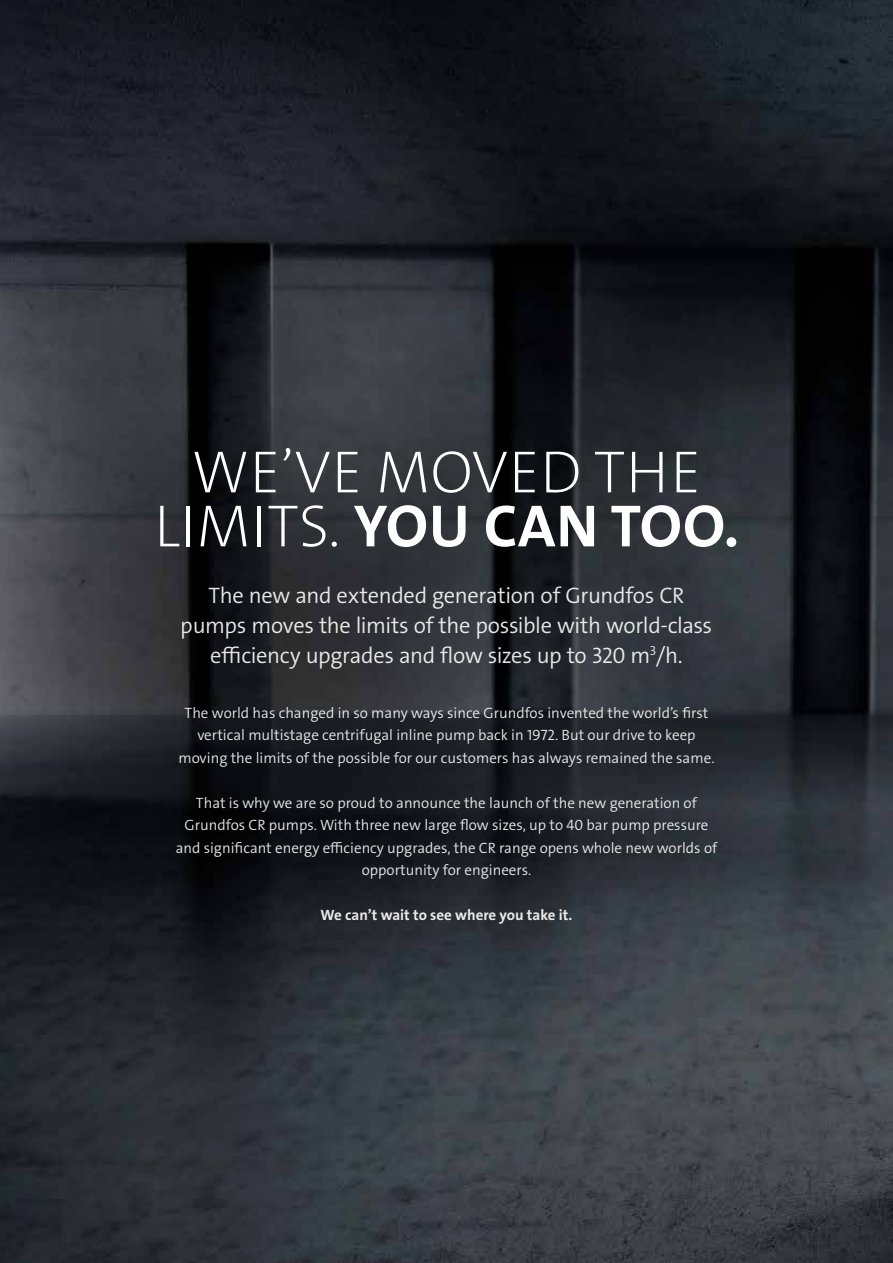
<style>
.page{position:relative;width:893px;height:1263px;background:#fff}
.page>*{position:absolute;margin:0;border:0;box-sizing:border-box;transform-origin:0 0}
.t1{font:60px "Grundfos The Sans V2 OT 7 B";letter-spacing:.01em;color:#fff}
.t2{font:60px "Grundfos The Sans V2 OT 2 XL";letter-spacing:.015em;color:#fff}
.t3{font:22.5px/30px "Grundfos The Sans V2 OT 4 SL";letter-spacing:-.015em;color:#fff;text-align:center}
.t4{font:15px/22.5px "Grundfos The Sans V2 OT 4 SL";color:#fff;text-align:center}
.t5{font:15px "Grundfos The Sans V2 OT 7 B";color:#fff}
.s1{font-family:"Grundfos The Sans V2 OT 2 XL"}
</style>
<div class="page">
<img style="left:0;top:0;width:893px;height:1263px">
<h1 class="t2" style="left:192px;top:433px;width:511px">WE’VE MOVED THE</h1>
<h1 class="t1" style="left:154px;top:487px;width:586px"><span class="s1">LIMITS.</span> YOU CAN TOO.</h1>
<h2 class="t3" style="left:181px;top:580px;width:533px">The new and extended generation of Grundfos CR pumps moves the limits of the possible with world-class efficiency upgrades and flow sizes up to 320 m<sup>3</sup>/h.</h2>
<p class="t4" style="left:178px;top:701px;width:538px">The world has changed in so many ways since Grundfos invented the world’s first vertical multistage centrifugal inline pump back in 1972. But our drive to keep moving the limits of the possible for our customers has always remained the same.</p>
<p class="t4" style="left:176px;top:791px;width:543px">That is why we are so proud to announce the launch of the new generation of Grundfos CR pumps. With three new large flow sizes, up to 40 bar pump pressure and significant energy efficiency upgrades, the CR range opens whole new worlds of opportunity for engineers.</p>
<p class="t5" style="left:320px;top:905px;width:253px">We can’t wait to see where you take it.</p>
</div>
